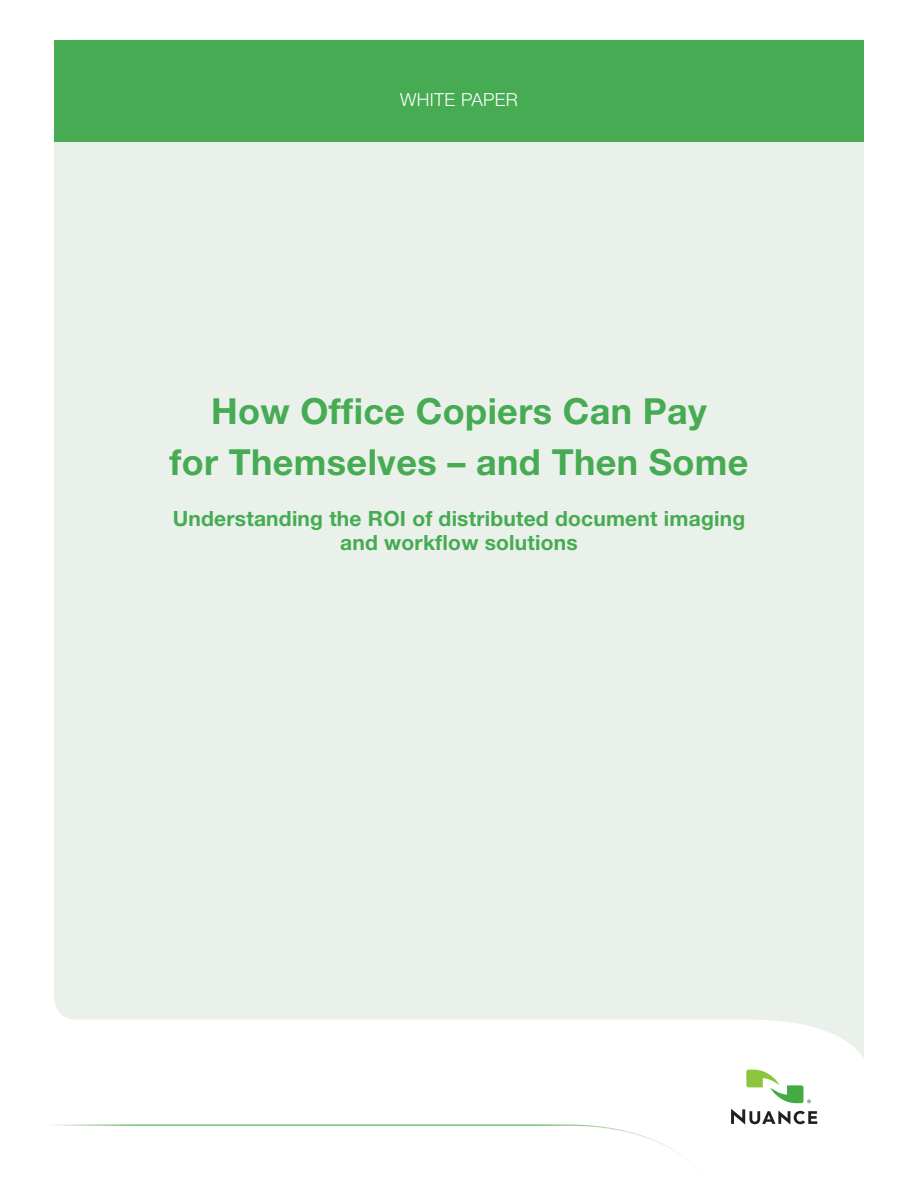
<style>
.page{position:relative;width:918px;height:1188px;background:#fff}
.page>*{position:absolute;margin:0;border:0;box-sizing:border-box;transform-origin:0 0}
.t1{font:700 36px/51px "Helvetica Neue";letter-spacing:.01em;color:#46ab52;text-align:center}
.t2{font:700 21px/24px "Helvetica Neue";letter-spacing:.01em;color:#46ab52;text-align:center}
.t3{font:300 18px "Helvetica Neue";letter-spacing:.02em;color:#fff}
</style>
<div class="page">
<div style="left:54px;top:39px;width:810px;height:1019px;background:#eaf1eb"></div>
<div style="left:54px;top:40px;width:810px;height:102px;background:#46ab52"></div>
<svg style="left:569px;top:1109px;width:248px;height:48px"></svg>
<svg style="left:746px;top:1070px;width:65px;height:33px"></svg>
<p class="t3" style="left:400px;top:93px;width:119px">WHITE PAPER</p>
<h1 class="t1" style="left:169px;top:389px;width:581px">How Office Copiers Can Pay<br>for Themselves – and Then Some</h1>
<p class="t2" style="left:173px;top:509px;width:574px">Understanding the ROI of distributed document imaging and workflow solutions</p>
</div>
